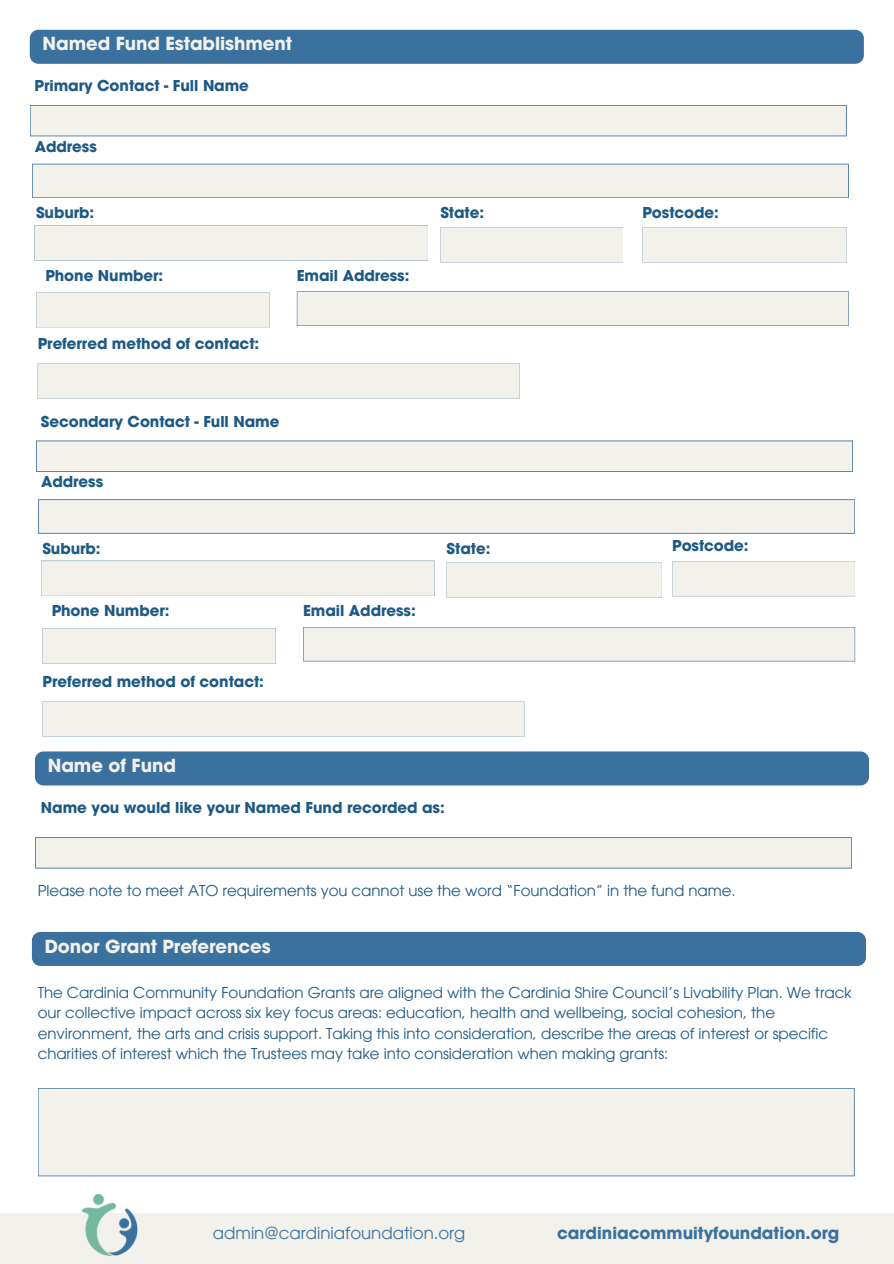
<style>
.page{position:relative;width:894px;height:1264px;background:#fff}
.page>*{position:absolute;margin:0;border:0;box-sizing:border-box;transform-origin:0 0}
.t1{font:700 18px "ITC Avant Garde Pro";letter-spacing:-.005em;color:#f2f1ec}
.t2{font:700 16.5px "ITC Avant Garde Pro";color:#3b719e}
.t3{font:16.5px "ITC Avant Garde Pro";color:#3b719e}
.t4{font:15px/20.2px "ITC Avant Garde Pro";letter-spacing:-.005em;color:#1c5984}
.t5{font:700 15px "ITC Avant Garde Pro";letter-spacing:-.005em;color:#1c5984}
</style>
<div class="page">
<div style="left:30px;top:30px;width:833px;height:34px;background:#3b719e;border-radius:9px"></div>
<div style="left:35px;top:751px;width:833px;height:34px;background:#3b719e;border-radius:9px"></div>
<div style="left:32px;top:931px;width:833px;height:34px;background:#3b719e;border-radius:9px"></div>
<svg style="left:30px;top:105px;width:816px;height:31px;background:#e9ebe8"></svg>
<div style="left:32px;top:164px;width:816px;height:34px;background:#f2f1ec"></div>
<div style="left:35px;top:225px;width:393px;height:35px;background:#f2f1ec"></div>
<div style="left:36px;top:292px;width:233px;height:36px;background:#f2f1ec"></div>
<div style="left:297px;top:291px;width:551px;height:35px;background:#f2f1ec"></div>
<div style="left:440px;top:227px;width:183px;height:35px;background:#f2f1ec"></div>
<div style="left:642px;top:227px;width:204px;height:35px;background:#f2f1ec"></div>
<svg style="left:36px;top:440px;width:816px;height:32px;background:#e7e9e7"></svg>
<svg style="left:38px;top:499px;width:816px;height:34px;background:#ecece9"></svg>
<svg style="left:41px;top:560px;width:393px;height:36px;background:#efefea"></svg>
<div style="left:42px;top:628px;width:234px;height:35px;background:#f2f1ec"></div>
<div style="left:303px;top:627px;width:551px;height:34px;background:#f2f1ec"></div>
<div style="left:446px;top:563px;width:216px;height:35px;background:#f2f1ec"></div>
<div style="left:672px;top:561px;width:182px;height:35px;background:#f2f1ec"></div>
<div style="left:38px;top:363px;width:481px;height:36px;background:#f2f1ec"></div>
<div style="left:43px;top:701px;width:481px;height:35px;background:#f2f1ec"></div>
<svg style="left:35px;top:837px;width:816px;height:31px;background:#eaebe8"></svg>
<div style="left:38px;top:1088px;width:816px;height:88px;background:#f2f1ec"></div>
<div style="left:0;top:1212px;width:893px;height:51px;background:#f2f1ec"></div>
<img style="left:82px;top:1194px;width:62px;height:62px">
<h3 class="t1" style="left:43px;top:37px;width:251px">Named Fund Establishment</h3>
<h3 class="t5" style="left:35px;top:80px;width:216px">Primary Contact - Full Name</h3>
<h3 class="t5" style="left:35px;top:141px;width:64px">Address</h3>
<h1 class="t5" style="left:36px;top:207px;width:60px">Suburb:</h1>
<h3 class="t5" style="left:45px;top:269px;width:119px">Phone Number:</h3>
<h3 class="t5" style="left:297px;top:269px;width:114px">Email Address:</h3>
<h1 class="t5" style="left:38px;top:338px;width:223px">Preferred method of contact:</h1>
<h3 class="t5" style="left:440px;top:207px;width:45px">State:</h3>
<h3 class="t5" style="left:642px;top:207px;width:78px">Postcode:</h3>
<h3 class="t5" style="left:41px;top:415px;width:240px">Secondary Contact - Full Name</h3>
<h3 class="t5" style="left:41px;top:476px;width:64px">Address</h3>
<h3 class="t5" style="left:42px;top:542px;width:60px">Suburb:</h3>
<h3 class="t5" style="left:52px;top:605px;width:119px">Phone Number:</h3>
<h3 class="t5" style="left:303px;top:605px;width:114px">Email Address:</h3>
<h3 class="t5" style="left:43px;top:675px;width:223px">Preferred method of contact:</h3>
<h3 class="t5" style="left:446px;top:542px;width:45px">State:</h3>
<h3 class="t5" style="left:672px;top:540px;width:78px">Postcode:</h3>
<h3 class="t1" style="left:48px;top:758px;width:130px">Name of Fund</h3>
<p class="t5" style="left:41px;top:802px;width:405px">Name you would like your Named Fund recorded as:</p>
<h1 class="t4" style="left:38px;top:882px;width:699px">Please note to meet ATO requirements you cannot use the word “Foundation” in the fund name.</h1>
<h3 class="t1" style="left:45px;top:939px;width:227px">Donor Grant Preferences</h3>
<p class="t4" style="left:38px;top:984px;width:815px">The Cardinia Community Foundation Grants are aligned with the Cardinia Shire Council’s Livability Plan. We track our collective impact across six key focus areas: education, health and wellbeing, social cohesion, the environment, the arts and crisis support. Taking this into consideration, describe the areas of interest or specific charities of interest which the Trustees may take into consideration when making grants:</p>
<p class="t3" style="left:213px;top:1226px;width:254px">admin@cardiniafoundation.org</p>
<p class="t2" style="left:557px;top:1226px;width:283px">cardiniacommuityfoundation.org</p>
</div>
